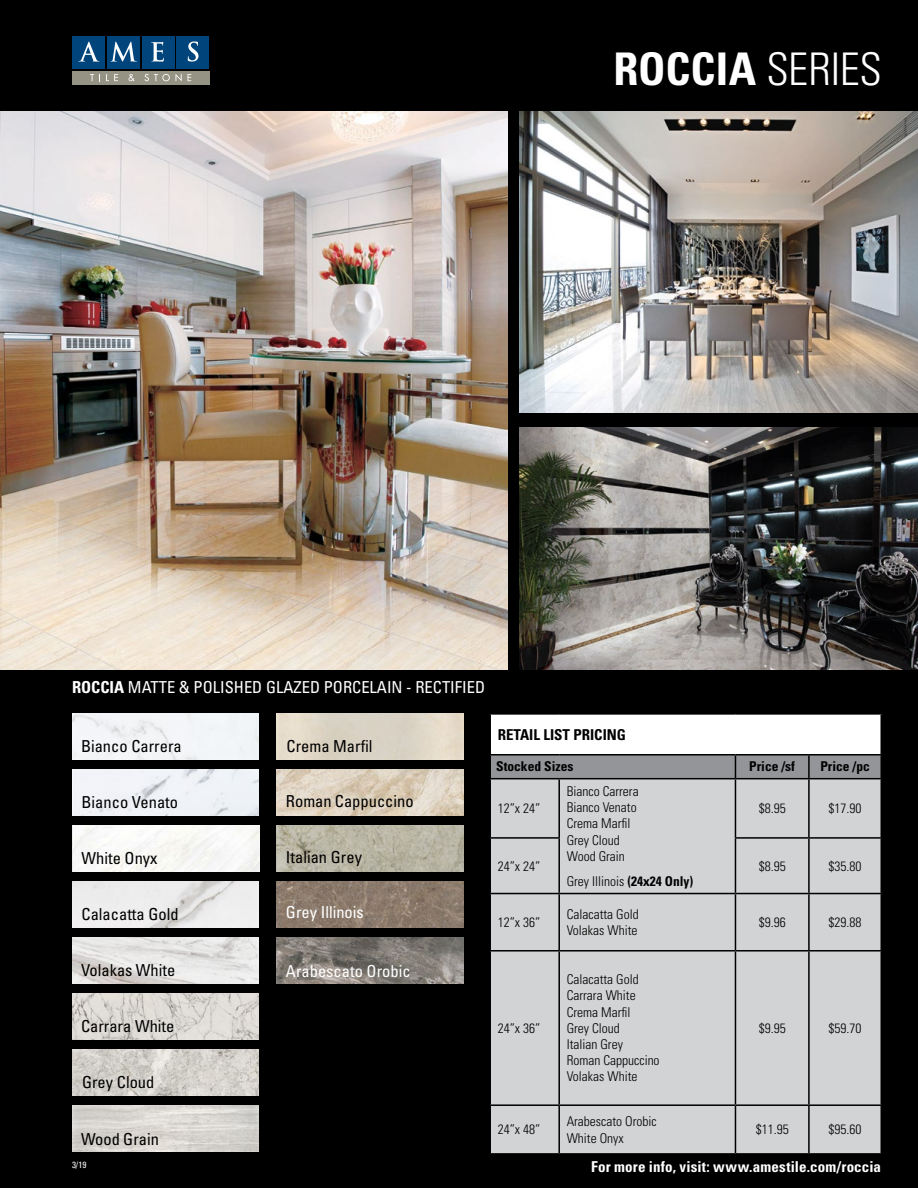
<style>
.page{position:relative;width:918px;height:1188px;background:#000}
.page>*{position:absolute;margin:0;border:0;box-sizing:border-box;transform-origin:0 0}
.t1{font:700 condensed 45px "Univers LT Std";color:#fff}
.t2{font:condensed 16.5px "Univers LT Std";color:#000}
.t3{font:condensed 16.5px "Univers LT Std";color:#fff}
.t4{font:700 condensed 15px "Univers LT Std";letter-spacing:.015em;color:#fff}
.t5{font:700 condensed 15px "Univers LT Std";color:#000}
.t6{font:300 condensed 13.5px/16.2px "Univers LT Std";color:#000}
.t7{font:700 condensed 13.5px "Univers LT Std";color:#000}
.t8{font:condensed 9px "Univers LT Std";color:#fff}
.s1{font-weight:300}
.s2{font-weight:700}
</style>
<div class="page">
<div style="left:72px;top:713px;width:187px;height:47px;background:#f2f5f8"></div>
<img style="left:72px;top:769px;width:187px;height:47px">
<div style="left:490px;top:714px;width:391px;height:41px;background:#fff"></div>
<div style="left:491px;top:779px;width:389px;height:374px;background:#d1d3d4"></div>
<div style="left:491px;top:756px;width:389px;height:22px;background:#939598"></div>
<hr style="left:808px;top:756px;width:2px;height:22px;background:#000">
<hr style="left:489px;top:713px;width:70px;height:2px;background:#000">
<hr style="left:489px;top:715px;width:2px;height:39px;background:#000">
<hr style="left:559px;top:713px;width:176px;height:2px;background:#000">
<hr style="left:735px;top:713px;width:74px;height:2px;background:#000">
<hr style="left:809px;top:713px;width:73px;height:2px;background:#000">
<hr style="left:880px;top:715px;width:2px;height:39px;background:#000">
<hr style="left:489px;top:754px;width:70px;height:2px;background:#000">
<hr style="left:559px;top:754px;width:176px;height:2px;background:#000">
<hr style="left:735px;top:754px;width:74px;height:2px;background:#000">
<hr style="left:809px;top:754px;width:73px;height:2px;background:#000">
<hr style="left:558px;top:779px;width:2px;height:58px;background:#000">
<hr style="left:735px;top:779px;width:1px;height:58px;background:#000">
<hr style="left:808px;top:779px;width:2px;height:58px;background:#000">
<hr style="left:489px;top:837px;width:71px;height:2px;background:#000">
<hr style="left:558px;top:839px;width:2px;height:54px;background:#000">
<hr style="left:735px;top:837px;width:74px;height:2px;background:#000">
<hr style="left:735px;top:839px;width:1px;height:54px;background:#000">
<hr style="left:809px;top:837px;width:73px;height:2px;background:#000">
<hr style="left:808px;top:839px;width:2px;height:54px;background:#000">
<hr style="left:489px;top:893px;width:70px;height:1px;background:#000">
<hr style="left:559px;top:893px;width:176px;height:1px;background:#000">
<hr style="left:558px;top:894px;width:2px;height:56px;background:#000">
<hr style="left:735px;top:893px;width:74px;height:1px;background:#000">
<hr style="left:735px;top:894px;width:1px;height:56px;background:#000">
<hr style="left:809px;top:893px;width:73px;height:1px;background:#000">
<hr style="left:808px;top:894px;width:2px;height:56px;background:#000">
<hr style="left:489px;top:950px;width:70px;height:2px;background:#000">
<hr style="left:559px;top:950px;width:176px;height:2px;background:#000">
<hr style="left:558px;top:952px;width:2px;height:152px;background:#000">
<hr style="left:735px;top:950px;width:74px;height:2px;background:#000">
<hr style="left:735px;top:952px;width:1px;height:152px;background:#000">
<hr style="left:809px;top:950px;width:73px;height:2px;background:#000">
<hr style="left:808px;top:952px;width:2px;height:152px;background:#000">
<hr style="left:489px;top:1104px;width:70px;height:2px;background:#000">
<hr style="left:559px;top:1104px;width:176px;height:2px;background:#000">
<hr style="left:558px;top:1106px;width:2px;height:47px;background:#000">
<hr style="left:735px;top:1104px;width:74px;height:2px;background:#000">
<hr style="left:735px;top:1106px;width:1px;height:47px;background:#000">
<hr style="left:809px;top:1104px;width:73px;height:2px;background:#000">
<hr style="left:808px;top:1106px;width:2px;height:47px;background:#000">
<img style="left:0;top:112px;width:508px;height:558px">
<img style="left:520px;top:428px;width:398px;height:242px">
<img style="left:520px;top:112px;width:398px;height:301px">
<img style="left:277px;top:881px;width:187px;height:47px">
<img style="left:72px;top:993px;width:187px;height:47px">
<img style="left:277px;top:825px;width:187px;height:47px">
<img style="left:72px;top:1049px;width:187px;height:47px">
<img style="left:277px;top:713px;width:187px;height:47px">
<img style="left:277px;top:769px;width:187px;height:47px">
<img style="left:72px;top:1105px;width:187px;height:47px">
<img style="left:72px;top:881px;width:187px;height:47px">
<div style="left:72px;top:71px;width:137px;height:14px;background:#959484"></div>
<div style="left:142px;top:36px;width:32px;height:33px;background:#00447c"></div>
<div style="left:107px;top:36px;width:33px;height:33px;background:#00447c"></div>
<div style="left:72px;top:36px;width:33px;height:33px;background:#00447c"></div>
<div style="left:177px;top:36px;width:32px;height:33px;background:#00447c"></div>
<svg style="left:90px;top:74px;width:10px;height:7px"></svg>
<svg style="left:106px;top:74px;width:12px;height:7px"></svg>
<svg style="left:129px;top:74px;width:6px;height:7px"></svg>
<svg style="left:145px;top:74px;width:25px;height:7px"></svg>
<svg style="left:176px;top:74px;width:6px;height:7px"></svg>
<svg style="left:188px;top:74px;width:3px;height:7px"></svg>
<svg style="left:78px;top:42px;width:22px;height:20px"></svg>
<svg style="left:111px;top:42px;width:26px;height:20px"></svg>
<svg style="left:151px;top:42px;width:13px;height:20px"></svg>
<svg style="left:188px;top:41px;width:10px;height:21px"></svg>
<img style="left:277px;top:937px;width:187px;height:47px">
<div style="left:73px;top:825px;width:187px;height:47px;background:#f8f8f6"></div>
<img style="left:72px;top:937px;width:187px;height:47px">
<h1 class="t1" style="left:613px;top:41px;width:270px">ROCCIA <span class="s1">SERIES</span></h1>
<p class="t3" style="left:72px;top:676px;width:415px"><span class="s2">ROCCIA</span> MATTE &amp; POLISHED GLAZED PORCELAIN - RECTIFIED</p>
<p class="t2" style="left:81px;top:736px;width:102px">Bianco Carrera</p>
<p class="t2" style="left:82px;top:792px;width:98px">Bianco Venato</p>
<p class="t2" style="left:82px;top:848px;width:78px">White Onyx</p>
<p class="t2" style="left:287px;top:736px;width:88px">Crema Marfil</p>
<p class="t2" style="left:286px;top:791px;width:129px">Roman Cappuccino</p>
<p class="t2" style="left:286px;top:847px;width:78px">Italian Grey</p>
<p class="t5" style="left:498px;top:725px;width:130px">RETAIL LIST PRICING</p>
<p class="t7" style="left:496px;top:757px;width:79px">Stocked Sizes</p>
<p class="t7" style="left:749px;top:757px;width:47px">Price /sf</p>
<p class="t7" style="left:820px;top:757px;width:51px">Price /pc</p>
<p class="t6" style="left:498px;top:800px;width:44px">12”x 24”</p>
<p class="t6" style="left:567px;top:783px;width:73px">Bianco Carrera<br>Bianco Venato<br>Crema Marfil<br>Grey Cloud<br>Wood Grain</p>
<p class="t6" style="left:567px;top:873px;width:128px">Grey Illinois <span class="s2">(24x24 Only)</span></p>
<p class="t6" style="left:759px;top:800px;width:28px">$8.95</p>
<p class="t6" style="left:829px;top:800px;width:34px">$17.90</p>
<p class="t6" style="left:498px;top:858px;width:44px">24”x 24”</p>
<p class="t6" style="left:759px;top:858px;width:28px">$8.95</p>
<p class="t6" style="left:829px;top:858px;width:34px">$35.80</p>
<p class="t2" style="left:82px;top:904px;width:99px">Calacatta Gold</p>
<p class="t3" style="left:286px;top:902px;width:79px">Grey Illinois</p>
<p class="t6" style="left:498px;top:914px;width:44px">12”x 36”</p>
<p class="t6" style="left:567px;top:906px;width:73px">Calacatta Gold<br>Volakas White</p>
<p class="t6" style="left:759px;top:914px;width:28px">$9.96</p>
<p class="t6" style="left:829px;top:914px;width:34px">$29.88</p>
<p class="t2" style="left:81px;top:960px;width:96px">Volakas White</p>
<p class="t2" style="left:81px;top:1016px;width:95px">Carrara White</p>
<p class="t2" style="left:82px;top:1072px;width:74px">Grey Cloud</p>
<p class="t3" style="left:286px;top:960px;width:126px">Arabescato Orobic</p>
<p class="t6" style="left:498px;top:1020px;width:44px">24”x 36”</p>
<p class="t6" style="left:567px;top:971px;width:94px">Calacatta Gold<br>Carrara White<br>Crema Marfil<br>Grey Cloud<br>Italian Grey<br>Roman Cappuccino<br>Volakas White</p>
<p class="t6" style="left:759px;top:1020px;width:28px">$9.95</p>
<p class="t6" style="left:829px;top:1020px;width:34px">$59.70</p>
<p class="t2" style="left:81px;top:1128px;width:79px">Wood Grain</p>
<p class="t6" style="left:498px;top:1122px;width:44px">24”x 48”</p>
<p class="t6" style="left:567px;top:1114px;width:91px">Arabescato Orobic<br>White Onyx</p>
<p class="t6" style="left:756px;top:1122px;width:34px">$11.95</p>
<p class="t6" style="left:829px;top:1122px;width:34px">$95.60</p>
<p class="t8" style="left:72px;top:1159px;width:16px">3/19</p>
<p class="t4" style="left:591px;top:1157px;width:292px">For more info, visit: www.amestile.com/roccia</p>
</div>
